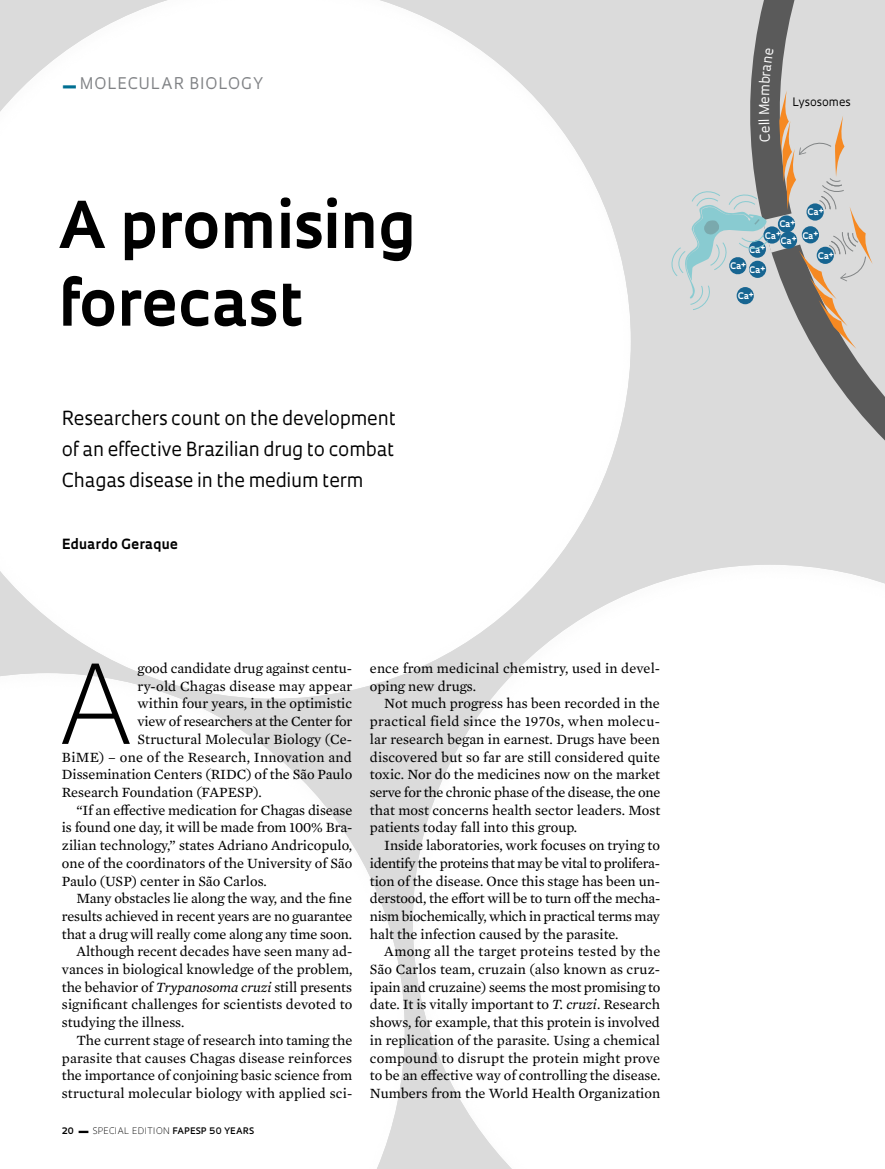
<style>
.page{position:relative;width:885px;height:1169px;background:#fff}
.page>*{position:absolute;margin:0;border:0;box-sizing:border-box;transform-origin:0 0}
.t1{font:300 106.65px "Oculum";color:#000}
.t2{font:700 62.7px/77.7px "Oculum";color:#000}
.t3{font:18.75px/30.9px "Oculum";letter-spacing:-.01em;color:#000;text-align:justify}
.t4{font:15.6px "Oculum";letter-spacing:.06em;color:#808285}
.t5{font:14.4px/17.7px "Mercury Text G2";color:#000;text-align:justify}
.t6{font:14.4px "Mercury Text G2";letter-spacing:.02em;color:#000}
.t7{font:14.4px "Mercury Text G2";letter-spacing:-.02em;color:#000}
.t8{font:700 13.65px "Oculum";letter-spacing:.01em;color:#000}
.t9{font:13.2px "Oculum";color:#fff}
.t10{font:11.4px "Oculum";color:#000}
.t11{font:700 8.85px "Oculum";letter-spacing:.025em;color:#fff}
.t12{font:300 8.7px "Oculum";letter-spacing:.035em;color:#000}
.s1{font-weight:700;font-size:24px;color:#006f92}
.s2{font-style:italic}
.s3{font-weight:700}
.s4{font-weight:700;font-size:18px}
.s5{font-weight:600}
</style>
<div class="page">
<div style="left:0;top:0;width:885px;height:1168px;background:#dbdbdb"></div>
<div style="left:0;top:672px;width:407px;height:496px;background:#dbdbdb;opacity:.1"></div>
<div style="left:0;top:0;width:634px;height:699px;background:#dbdbdb;opacity:.1"></div>
<div style="left:412px;top:563px;width:473px;height:605px;background:#dbdbdb;opacity:.1"></div>
<svg style="left:679px;top:0;width:206px;height:591px"></svg>
<svg style="left:671px;top:48px;width:202px;height:301px"></svg>
<p class="t4" style="left:62px;top:73px;width:203px"><span class="s1">_</span>molecular biology</p>
<h2 class="t2" style="left:58px;top:183px;width:359px">A promising forecast</h2>
<h3 class="t3" style="left:62px;top:402px;width:336px">Researchers count on the development of an effective Brazilian drug to combat Chagas disease in the medium term</h3>
<p class="t8" style="left:62px;top:534px;width:117px">Eduardo Geraque</p>
<h1 class="t1" style="left:59px;top:631px;width:69px">A</h1>
<p class="t5" style="left:138px;top:658px;width:216px">good candidate drug against centu-</p>
<p class="t5" style="left:138px;top:676px;width:216px">ry-old Chagas disease may appear</p>
<p class="t5" style="left:138px;top:694px;width:216px">within four years, in the optimistic</p>
<p class="t7" style="left:138px;top:711px;width:216px">view of researchers at the Center for</p>
<p class="t5" style="left:138px;top:729px;width:216px">Structural Molecular Biology (Ce-</p>
<p class="t6" style="left:62px;top:746px;width:292px">BiME) – one of the Research, Innovation and</p>
<p class="t5" style="left:62px;top:765px;width:292px">Dissemination Centers (RIDC) of the São Paulo</p>
<p class="t5" style="left:62px;top:782px;width:202px">Research Foundation (FAPESP).</p>
<p class="t5" style="left:76px;top:800px;width:277px">“If an effective medication for Chagas disease</p>
<p class="t5" style="left:62px;top:818px;width:292px">is found one day, it will be made from 100% Bra-</p>
<p class="t5" style="left:62px;top:835px;width:292px">zilian technology,” states Adriano Andricopulo,</p>
<p class="t5" style="left:62px;top:853px;width:292px">one of the coordinators of the University of São</p>
<p class="t5" style="left:62px;top:871px;width:206px">Paulo (USP) center in São Carlos.</p>
<p class="t5" style="left:76px;top:888px;width:277px">Many obstacles lie along the way, and the fine</p>
<p class="t5" style="left:62px;top:906px;width:292px">results achieved in recent years are no guarantee</p>
<p class="t5" style="left:62px;top:924px;width:292px">that a drug will really come along any time soon.</p>
<p class="t5" style="left:76px;top:942px;width:278px">Although recent decades have seen many ad-</p>
<p class="t5" style="left:62px;top:959px;width:292px">vances in biological knowledge of the problem,</p>
<p class="t5" style="left:62px;top:977px;width:292px">the behavior of <span class="s2">Trypanosoma cruzi</span> still presents</p>
<p class="t5" style="left:62px;top:995px;width:292px">significant challenges for scientists devoted to</p>
<p class="t5" style="left:62px;top:1012px;width:124px">studying the illness.</p>
<p class="t5" style="left:76px;top:1030px;width:277px">The current stage of research into taming the</p>
<p class="t5" style="left:62px;top:1048px;width:292px">parasite that causes Chagas disease reinforces</p>
<p class="t5" style="left:62px;top:1065px;width:292px">the importance of conjoining basic science from</p>
<p class="t5" style="left:62px;top:1083px;width:292px">structural molecular biology with applied sci-</p>
<p class="t12" style="left:62px;top:1124px;width:194px"><span class="s3">20</span> <span class="s4">_</span> SPECIAL E DITION <span class="s5">FAPESP 50 YEARS</span></p>
<p class="t5" style="left:370px;top:658px;width:292px">ence from medicinal chemistry, used in devel&shy;oping new drugs.</p>
<p class="t5" style="left:370px;top:694px;width:292px;text-indent:14px">Not much progress has been recorded in the practical field since the 1970s, when molecu&shy;lar research began in earnest. Drugs have been discovered but so far are still considered quite toxic. Nor do the medicines now on the market serve for the chronic phase of the disease, the one that most concerns health sector leaders. Most patients today fall into this group.</p>
<p class="t5" style="left:370px;top:835px;width:292px;text-indent:14px">Inside laboratories, work focuses on trying to identify the proteins that may be vital to prolifera&shy;tion of the disease. Once this stage has been un&shy;derstood, the effort will be to turn off the mecha&shy;nism biochemically, which in practical terms may halt the infection caused by the parasite.</p>
<p class="t5" style="left:370px;top:942px;width:292px;text-indent:14px">Among all the target proteins tested by the São Carlos team, cruzain (also known as cruz&shy;ipain and cruzaine) seems the most promising to date. It is vitally important to <span class="s2">T. cruzi</span>. Research shows, for example, that this protein is involved in replication of the parasite. Using a chemical compound to disrupt the protein might prove to be an effective way of controlling the disease.<br>Numbers from the World Health Organization</p>
<p class="t9" style="left:756px;top:115px;width:13px;rotate:-90deg">M</p>
<p class="t10" style="left:793px;top:95px;width:60px">Lysosomes</p>
<p class="t11" style="left:808px;top:206px;width:17px">Ca+</p>
<p class="t11" style="left:818px;top:249px;width:17px">Ca+</p>
<p class="t11" style="left:779px;top:218px;width:17px">Ca+</p>
<p class="t11" style="left:765px;top:229px;width:17px">Ca+</p>
<p class="t11" style="left:802px;top:229px;width:17px">Ca+</p>
<p class="t11" style="left:781px;top:234px;width:17px">Ca+</p>
<p class="t11" style="left:749px;top:243px;width:17px">Ca+</p>
<p class="t11" style="left:730px;top:260px;width:17px">Ca+</p>
<p class="t11" style="left:749px;top:263px;width:17px">Ca+</p>
<p class="t11" style="left:738px;top:290px;width:17px">Ca+</p>
</div>
